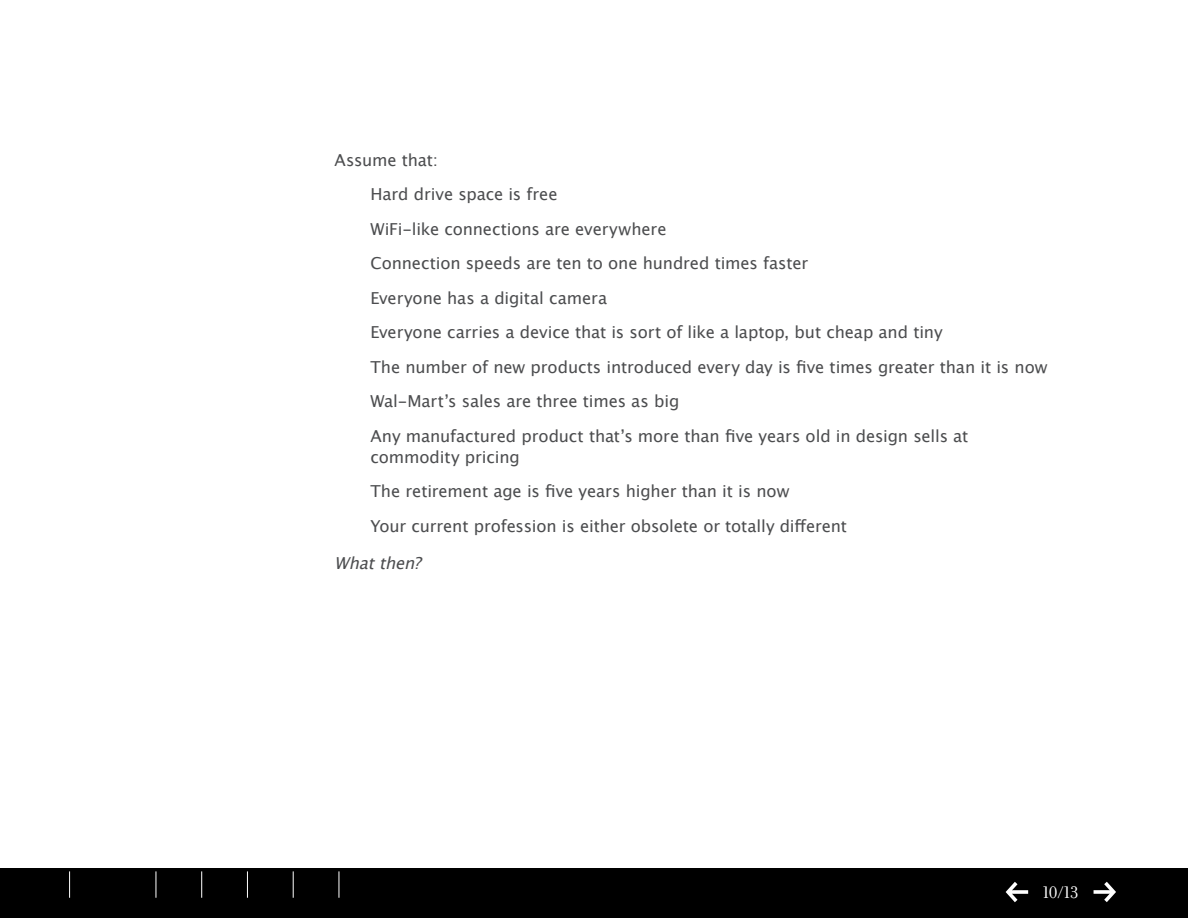
<style>
.page{position:relative;width:1188px;height:918px;background:#fff}
.page>*{position:absolute;margin:0;border:0;box-sizing:border-box;transform-origin:0 0}
.t1{font:18px "Filosofia OT";color:#fff}
.t2{font:16.5px/34.5px "Lucida Grande";letter-spacing:-.005em;color:#4c4d4f}
.t3{font:italic 16.5px "Lucida Grande";color:#4c4d4f}
</style>
<div class="page">
<div style="left:0;top:868px;width:1188px;height:50px;background:#000"></div>
<svg style="left:69px;top:871px;width:1px;height:27px"></svg>
<svg style="left:156px;top:871px;width:1px;height:27px"></svg>
<svg style="left:201px;top:871px;width:1px;height:27px"></svg>
<svg style="left:247px;top:871px;width:1px;height:27px"></svg>
<svg style="left:293px;top:871px;width:1px;height:27px"></svg>
<svg style="left:339px;top:871px;width:1px;height:27px"></svg>
<svg style="left:1006px;top:882px;width:22px;height:20px"></svg>
<svg style="left:1094px;top:882px;width:22px;height:20px"></svg>
<p class="t2" style="left:370px;top:143px;width:679px;text-indent:-36px">Assume that:<br>Hard drive space is free<br>WiFi-like connections are everywhere<br>Connection speeds are ten to one hundred times faster<br>Everyone has a digital camera<br>Everyone carries a device that is sort of like a laptop, but cheap and tiny<br>The number of new products introduced every day is five times greater than it is now Wal-Mart’s sales are three times as big<br>Any manufactured product that’s more than five years old in design sells at</p>
<p class="t2" style="left:370px;top:440px;width:478px">commodity pricing<br>The retirement age is five years higher than it is now<br>Your current profession is either obsolete or totally different</p>
<p class="t3" style="left:334px;top:554px;width:95px">Whatthen?</p>
<p class="t1" style="left:1043px;top:882px;width:38px">10/13</p>
</div>
